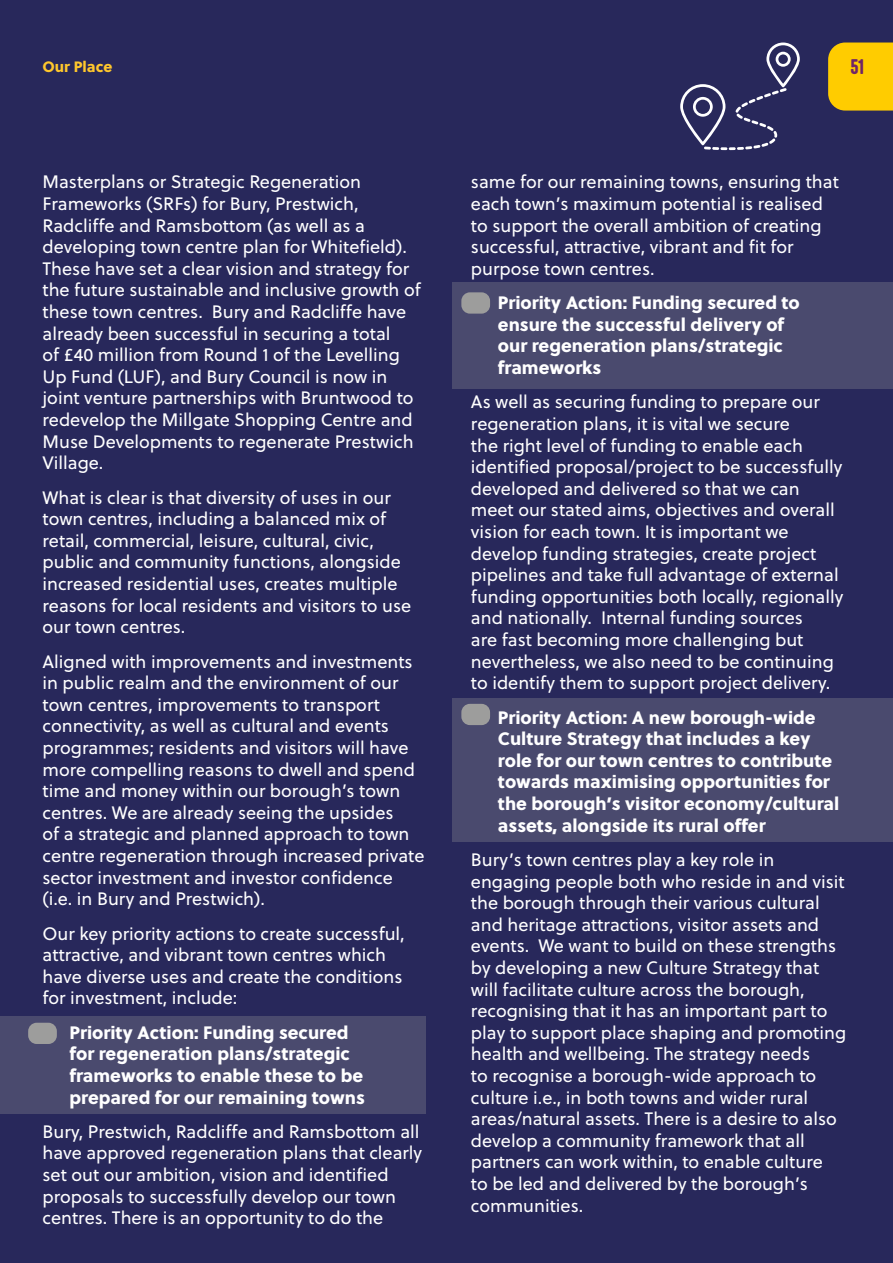
<style>
.page{position:relative;width:893px;height:1263px;background:#28285b}
.page>*{position:absolute;margin:0;border:0;box-sizing:border-box;transform-origin:0 0}
.Base{font:18px/21.6px "Soleil";color:#fff}
.t1{font:18px/21.6px "Soleil Xb";color:#fff}
.t2{font:700 18px "Aptly";color:#702567}
._10_Reg_Left{font:15px "Soleil Xb";color:#ffc72c}
</style>
<div class="page">
<svg style="left:680px;top:43px;width:120px;height:107px"></svg>
<div style="left:0;top:1017px;width:425px;height:97px;background:#4a4a6e"></div>
<div style="left:453px;top:282px;width:440px;height:106px;background:#4a4a6e"></div>
<div style="left:453px;top:698px;width:440px;height:144px;background:#4a4a6e"></div>
<div style="left:28px;top:1023px;width:29px;height:21px;background:#9d9d9c;border-radius:9px"></div>
<div style="left:461px;top:704px;width:29px;height:21px;background:#9d9d9c;border-radius:9px"></div>
<div style="left:461px;top:292px;width:29px;height:22px;background:#9d9d9c;border-radius:9px"></div>
<div style="left:828px;top:43px;width:65px;height:68px;background:#fc0"></div>
<p class="_10_Reg_Left" style="left:43px;top:55px;width:72px">Our Place</p>
<p class="t2" style="left:850px;top:56px;width:15px">51</p>
<p class="Base" style="left:43px;top:171px;width:380px">Masterplans or Strategic Regeneration Frameworks (SRFs) for Bury, Prestwich, Radcliffe and Ramsbottom (as well as a developing town centre plan for Whitefield).<br>These have set a clear vision and strategy for the future sustainable and inclusive growth of these town centres. Bury and Radcliffe have already been successful in securing a total<br>of £40 million from Round 1 of the Levelling Up Fund (LUF), and Bury Council is now in joint venture partnerships with Bruntwood to redevelop the Millgate Shopping Centre and Muse Developments to regenerate Prestwich Village.</p>
<p class="Base" style="left:43px;top:486px;width:370px">What is clear is that diversity of uses in our town centres, including a balanced mix of retail, commercial, leisure, cultural, civic, public and community functions, alongside increased residential uses, creates multiple reasons for local residents and visitors to use our town centres.</p>
<p class="Base" style="left:43px;top:650px;width:384px">Aligned with improvements and investments in public realm and the environment of our town centres, improvements to transport connectivity, as well as cultural and events programmes; residents and visitors will have more compelling reasons to dwell and spend time and money within our borough’s town centres. We are already seeing the upsides<br>of a strategic and planned approach to town centre regeneration through increased private sector investment and investor confidence (i.e. in Bury and Prestwich).</p>
<p class="Base" style="left:43px;top:922px;width:364px">Our key priority actions to create successful, attractive, and vibrant town centres which have diverse uses and create the conditions for investment, include:</p>
<p class="t1" style="left:70px;top:1020px;width:297px;text-indent:-27px">• Priority Action: Funding secured for regeneration plans/strategic frameworks to enable these to be prepared for our remaining towns</p>
<p class="Base" style="left:43px;top:1120px;width:381px">Bury, Prestwich, Radcliffe and Ramsbottom all have approved regeneration plans that clearly set out our ambition, vision and identified proposals to successfully develop our town centres. There is an opportunity to do the</p>
<p class="Base" style="left:471px;top:171px;width:369px">same for our remaining towns, ensuring that each town’s maximum potential is realised to support the overall ambition of creating successful, attractive, vibrant and fit for purpose town centres.</p>
<p class="t1" style="left:498px;top:291px;width:303px;text-indent:-27px">• Priority Action: Funding secured to ensure the successful delivery of our regeneration plans/strategic frameworks</p>
<p class="Base" style="left:471px;top:391px;width:374px">As well as securing funding to prepare our regeneration plans, it is vital we secure<br>the right level of funding to enable each identified proposal/project to be successfully developed and delivered so that we can meet our stated aims, objectives and overall vision for each town. It is important we develop funding strategies, create project pipelines and take full advantage of external funding opportunities both locally, regionally and nationally. Internal funding sources<br>are fast becoming more challenging but nevertheless, we also need to be continuing to identify them to support project delivery.</p>
<p class="t1" style="left:498px;top:705px;width:343px;text-indent:-27px">• Priority Action: A new borough-wide Culture Strategy that includes a key role for our town centres to contribute towards maximising opportunities for the borough’s visitor economy/cultural assets, alongside its rural offer</p>
<p class="Base" style="left:471px;top:848px;width:377px">Bury’s town centres play a key role in engaging people both who reside in and visit the borough through their various cultural and heritage attractions, visitor assets and events. We want to build on these strengths by developing a new Culture Strategy that will facilitate culture across the borough, recognising that it has an important part to play to support place shaping and promoting health and wellbeing. The strategy needs<br>to recognise a borough-wide approach to culture i.e., in both towns and wider rural areas/natural assets. There is a desire to also develop a community framework that all partners can work within, to enable culture<br>to be led and delivered by the borough’s communities.</p>
</div>
